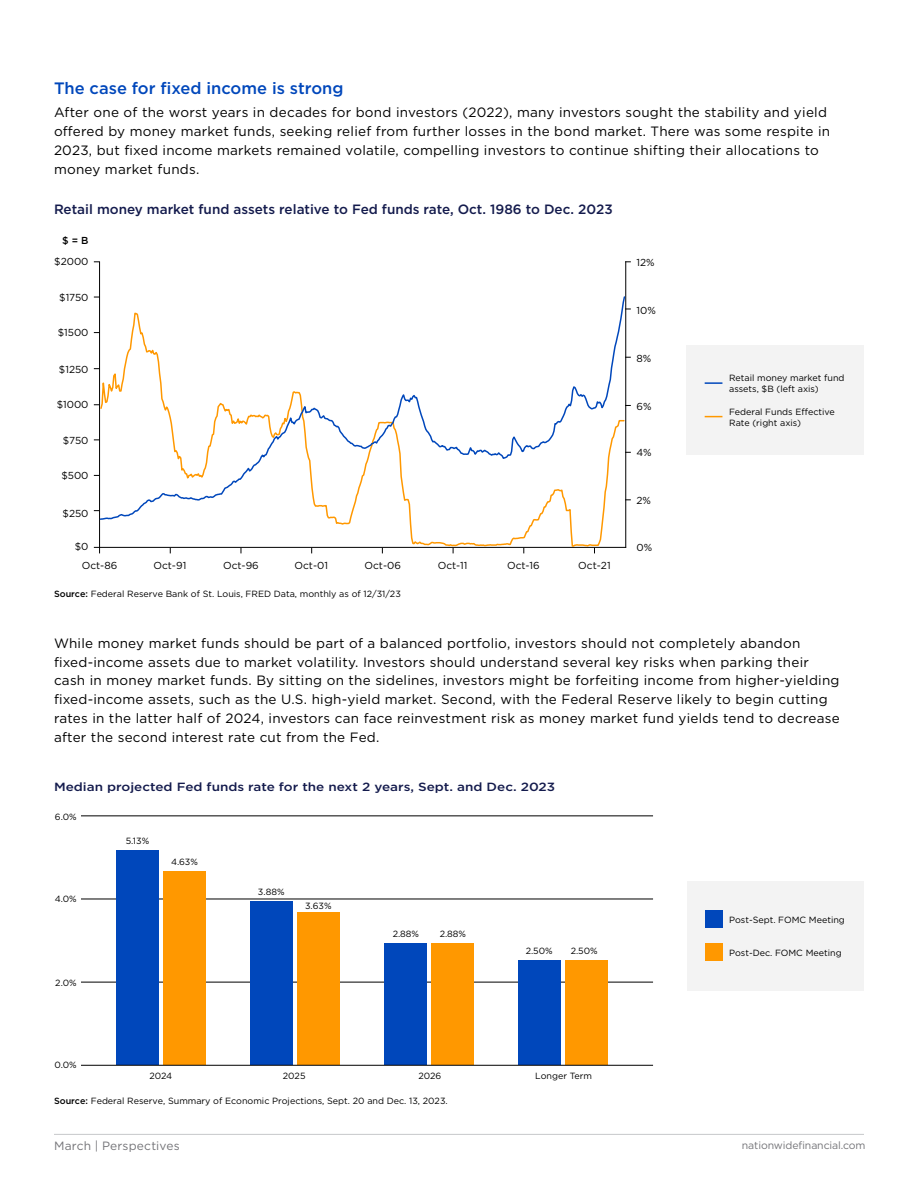
<style>
.page{position:relative;width:918px;height:1188px;background:#fff}
.page>*{position:absolute;margin:0;border:0;box-sizing:border-box;transform-origin:0 0}
.Subhead{font:500 16.5px "Gotham";color:#0047bb}
.Body_Copy{font:13.5px/18.8px "Gotham";letter-spacing:.02em;color:#000}
.t1{font:500 13.5px "Gotham";color:#141b4d}
.t2{font:12px "Gotham";letter-spacing:.015em;color:#747478}
.t3{font:500 11.85px "Gotham";color:#141b4d;scale:1.14 1}
.t4{font:10.5px "Gotham";letter-spacing:-.01em;color:#747478}
.t5{font:10.2px "Gotham";color:#000}
.t6{font:500 10.2px "Gotham";color:#000}
.t7{font:9px/10.8px "Gotham";color:#000}
.s1{font-weight:500}
</style>
<div class="page">
<hr style="left:54px;top:1134px;width:810px;height:1px;background:#c7c8ca">
<div style="left:687px;top:346px;width:177px;height:109px;background:#f3f3f3"></div>
<svg style="left:705px;top:382px;width:17px;height:2px"></svg>
<svg style="left:705px;top:416px;width:17px;height:1px"></svg>
<hr style="left:625px;top:261px;width:1px;height:287px;background:#000">
<hr style="left:99px;top:261px;width:1px;height:287px;background:#000">
<hr style="left:94px;top:547px;width:532px;height:1px;background:#000">
<svg style="left:99px;top:521px;width:526px;height:27px"></svg>
<svg style="left:99px;top:295px;width:527px;height:226px"></svg>
<div style="left:687px;top:882px;width:177px;height:109px;background:#f3f3f3"></div>
<hr style="left:81px;top:815px;width:572px;height:1px;background:#000">
<hr style="left:81px;top:899px;width:572px;height:1px;background:#000">
<hr style="left:81px;top:982px;width:572px;height:1px;background:#000">
<div style="left:116px;top:850px;width:43px;height:215px;background:#0047bb"></div>
<div style="left:163px;top:871px;width:43px;height:194px;background:#ff9800"></div>
<div style="left:250px;top:902px;width:42px;height:163px;background:#0047bb"></div>
<div style="left:297px;top:913px;width:42px;height:152px;background:#ff9800"></div>
<div style="left:385px;top:943px;width:42px;height:122px;background:#0047bb"></div>
<div style="left:432px;top:943px;width:42px;height:122px;background:#ff9800"></div>
<div style="left:518px;top:960px;width:42px;height:105px;background:#0047bb"></div>
<div style="left:705px;top:910px;width:17px;height:18px;background:#0047bb"></div>
<div style="left:705px;top:944px;width:17px;height:17px;background:#ff9800"></div>
<div style="left:565px;top:960px;width:42px;height:105px;background:#ff9800"></div>
<hr style="left:81px;top:1065px;width:572px;height:1px;background:#000">
<h2 class="Subhead" style="left:54px;top:78px;width:291px">The case for fixed income is strong</h2>
<p class="Body_Copy" style="left:54px;top:103px;width:778px">After one of the worst years in decades for bond investors (2022), many investors sought the stability and yield offered by money market funds, seeking relief from further losses in the bond market. There was some respite in 2023, but fixed income markets remained volatile, compelling investors to continue shifting their allocations to money market funds.</p>
<p class="t1" style="left:54px;top:200px;width:560px">Retail money market fund assets relative to Fed funds rate, Oct. 1986 to Dec. 2023</p>
<p class="t6" style="left:62px;top:234px;width:28px">$ = B</p>
<p class="t5" style="left:54px;top:255px;width:36px">$2000</p>
<p class="t5" style="left:636px;top:256px;width:20px">12%</p>
<p class="t5" style="left:59px;top:291px;width:31px">$1750</p>
<p class="t5" style="left:58px;top:326px;width:32px">$1500</p>
<p class="t5" style="left:636px;top:304px;width:21px">10%</p>
<p class="t5" style="left:59px;top:363px;width:31px">$1250</p>
<p class="t5" style="left:636px;top:352px;width:16px">8%</p>
<p class="t5" style="left:57px;top:398px;width:33px">$1000</p>
<p class="t5" style="left:636px;top:400px;width:17px">6%</p>
<p class="t5" style="left:63px;top:434px;width:27px">$750</p>
<p class="t5" style="left:636px;top:446px;width:17px">4%</p>
<p class="t5" style="left:61px;top:469px;width:29px">$500</p>
<p class="t5" style="left:636px;top:494px;width:16px">2%</p>
<p class="t5" style="left:63px;top:507px;width:27px">$250</p>
<p class="t5" style="left:75px;top:540px;width:15px">$0</p>
<p class="t5" style="left:636px;top:541px;width:17px">0%</p>
<p class="t5" style="left:82px;top:559px;width:37px">Oct-86</p>
<p class="t5" style="left:153px;top:559px;width:34px">Oct-91</p>
<p class="t5" style="left:223px;top:559px;width:37px">Oct-96</p>
<p class="t5" style="left:295px;top:559px;width:35px">Oct-01</p>
<p class="t5" style="left:365px;top:559px;width:38px">Oct-06</p>
<p class="t5" style="left:438px;top:559px;width:31px">Oct-11</p>
<p class="t5" style="left:507px;top:559px;width:34px">Oct-16</p>
<p class="t5" style="left:578px;top:559px;width:34px">Oct-21</p>
<p class="t7" style="left:54px;top:588px;width:348px"><span class="s1">Source:</span> Federal Reserve Bank of St. Louis, FRED Data, monthly as of 12/31/23</p>
<p class="t7" style="left:729px;top:373px;width:117px">Retail money market fund assets, $B (left axis)</p>
<p class="t7" style="left:729px;top:406px;width:107px">Federal Funds Effective<br>Rate (right axis)</p>
<p class="Body_Copy" style="left:54px;top:633px;width:787px">While money market funds should be part of a balanced portfolio, investors should not completely abandon fixed-income assets due to market volatility. Investors should understand several key risks when parking their cash in money market funds. By sitting on the sidelines, investors might be forfeiting income from higher-yielding fixed-income assets, such as the U.S. high-yield market. Second, with the Federal Reserve likely to begin cutting rates in the latter half of 2024, investors can face reinvestment risk as money market fund yields tend to decrease after the second interest rate cut from the Fed.</p>
<p class="t3" style="left:54px;top:779px;width:441px">Median projected Fed funds rate for the next 2 years, Sept. and Dec. 2023</p>
<p class="t7" style="left:55px;top:811px;width:23px">6.0%</p>
<p class="t7" style="left:55px;top:893px;width:23px">4.0%</p>
<p class="t7" style="left:55px;top:977px;width:23px">2.0%</p>
<p class="t7" style="left:54px;top:1060px;width:24px">0.0%</p>
<p class="t7" style="left:126px;top:835px;width:25px">5.13%</p>
<p class="t7" style="left:171px;top:856px;width:28px">4.63%</p>
<p class="t7" style="left:258px;top:887px;width:28px">3.88%</p>
<p class="t7" style="left:305px;top:900px;width:28px">3.63%</p>
<p class="t7" style="left:393px;top:928px;width:28px">2.88%</p>
<p class="t7" style="left:440px;top:928px;width:28px">2.88%</p>
<p class="t7" style="left:526px;top:945px;width:29px">2.50%</p>
<p class="t7" style="left:571px;top:945px;width:29px">2.50%</p>
<p class="t7" style="left:149px;top:1070px;width:24px">2024</p>
<p class="t7" style="left:283px;top:1070px;width:24px">2025</p>
<p class="t7" style="left:419px;top:1070px;width:24px">2026</p>
<p class="t7" style="left:535px;top:1070px;width:58px">Longer Term</p>
<p class="t7" style="left:54px;top:1095px;width:395px"><span class="s1">Source:</span> Federal Reserve, Summary of Economic Projections, Sept. 20 and Dec. 13, 2023.</p>
<p class="t7" style="left:729px;top:914px;width:117px">Post-Sept. FOMC Meeting</p>
<p class="t7" style="left:729px;top:947px;width:114px">Post-Dec. FOMC Meeting</p>
<p class="t2" style="left:54px;top:1138px;width:127px">March | Perspectives</p>
<p class="t4" style="left:742px;top:1139px;width:125px">nationwidefinancial.com</p>
</div>
